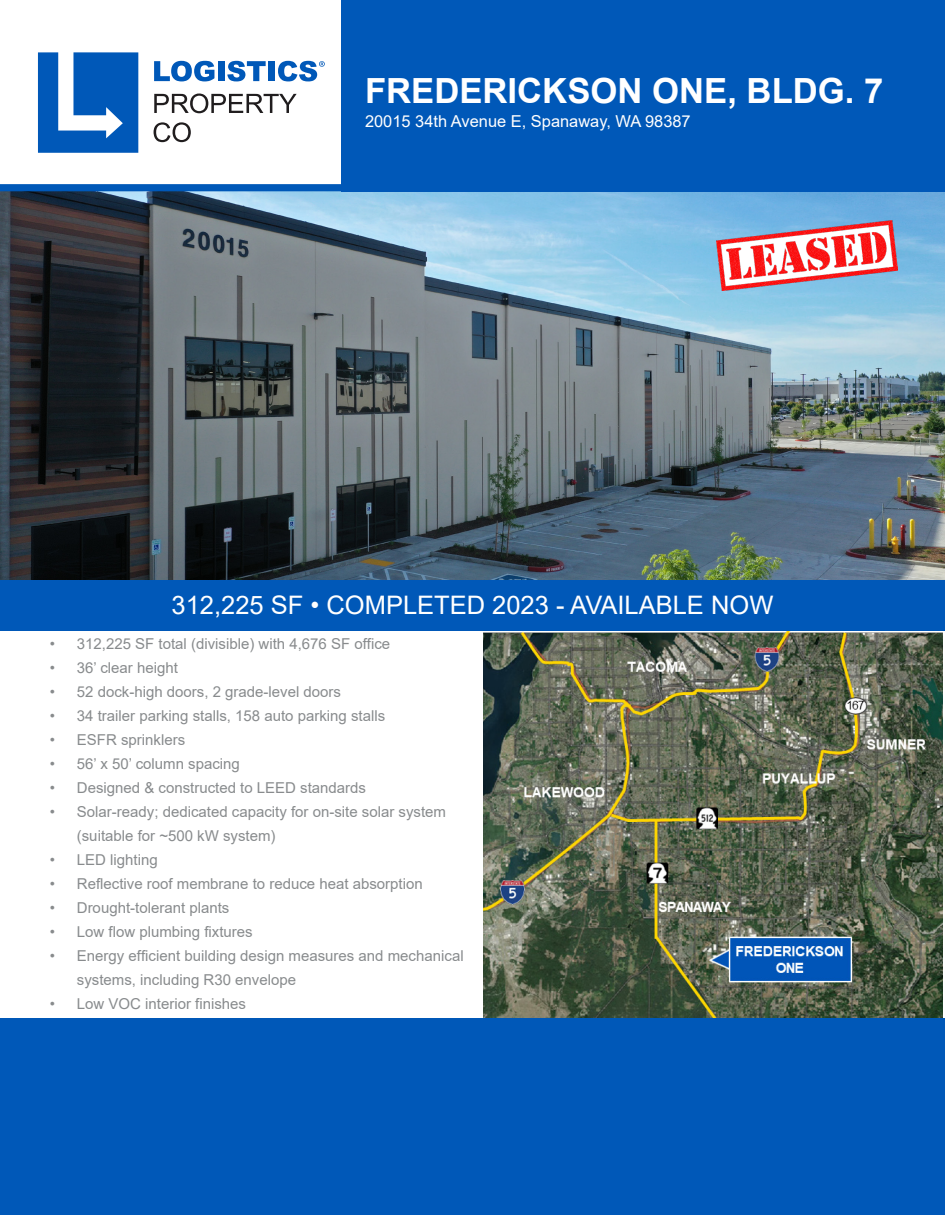
<style>
.page{position:relative;width:945px;height:1215px;background:#fff}
.page>*{position:absolute;margin:0;border:0;box-sizing:border-box;transform-origin:0 0}
.t1{font:700 34.65px "Arial";color:#fff}
.t2{font:25.5px "Arial";color:#fff}
.t3{font:16.5px "Arial";color:#fff}
.t4{font:15px/24px "Arial";color:#888b8d}
</style>
<div class="page">
<img style="left:484px;top:631px;width:459px;height:388px">
<img style="left:0;top:191px;width:945px;height:389px">
<div style="left:0;top:1019px;width:945px;height:196px;background:#0058b8"></div>
<div style="left:0;top:580px;width:945px;height:51px;background:#0058b8"></div>
<div style="left:341px;top:0;width:604px;height:191px;background:#0058b8"></div>
<svg style="left:154px;top:94px;width:143px;height:19px"></svg>
<svg style="left:154px;top:122px;width:37px;height:20px"></svg>
<svg style="left:154px;top:61px;width:60px;height:20px"></svg>
<div style="left:218px;top:61px;width:6px;height:20px;background:#0058b8"></div>
<svg style="left:227px;top:61px;width:39px;height:20px"></svg>
<div style="left:268px;top:61px;width:7px;height:20px;background:#0058b8"></div>
<svg style="left:278px;top:61px;width:47px;height:20px"></svg>
<svg style="left:38px;top:52px;width:100px;height:101px"></svg>
<div style="left:0;top:184px;width:945px;height:7px;background:#0058b8"></div>
<img style="left:716px;top:221px;width:182px;height:70px">
<p class="t1" style="left:365px;top:66px;width:520px">FREDERICKSON ONE, BLDG. 7</p>
<p class="t3" style="left:365px;top:110px;width:327px">20015 34th Avenue E, Spanaway, WA 98387</p>
<p class="t2" style="left:172px;top:587px;width:603px">312,225 SF • COMPLETED 2023 - AVAILABLE NOW</p>
<p class="t4" style="left:50px;top:631px;width:342px">• 312,225 SF total (divisible) with 4,676 SF office</p>
<p class="t4" style="left:50px;top:655px;width:130px">• 36’ clear height</p>
<p class="t4" style="left:50px;top:679px;width:293px">• 52 dock-high doors, 2 grade-level doors</p>
<p class="t4" style="left:50px;top:703px;width:337px">• 34 trailer parking stalls, 158 auto parking stalls</p>
<p class="t4" style="left:50px;top:727px;width:137px">• ESFR sprinklers</p>
<p class="t4" style="left:50px;top:751px;width:192px">• 56’ x 50’ column spacing</p>
<p class="t4" style="left:50px;top:775px;width:318px">• Designed &amp; constructed to LEED standards</p>
<p class="t4" style="left:77px;top:799px;width:371px;text-indent:-27px">• Solar-ready; dedicated capacity for on-site solar system (suitable for ~500 kW system)</p>
<p class="t4" style="left:50px;top:847px;width:109px">• LED lighting</p>
<p class="t4" style="left:50px;top:871px;width:374px">• Reflective roof membrane to reduce heat absorption</p>
<p class="t4" style="left:50px;top:895px;width:181px">• Drought-tolerant plants</p>
<p class="t4" style="left:50px;top:919px;width:204px">• Low flow plumbing fixtures</p>
<p class="t4" style="left:77px;top:943px;width:388px;text-indent:-27px">• Energy efficient building design measures and mechanical systems, including R30 envelope</p>
<p class="t4" style="left:50px;top:991px;width:198px">• Low VOC interior finishes</p>
</div>
